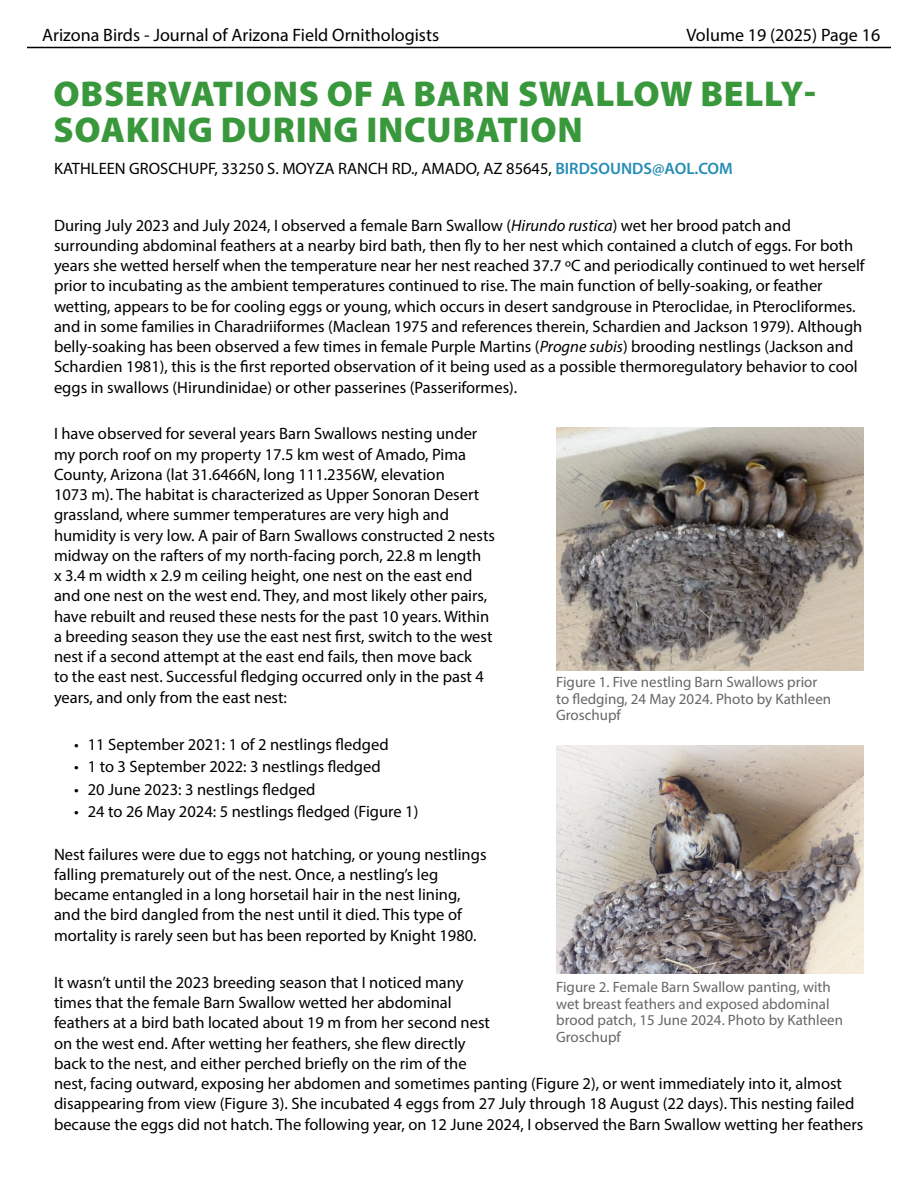
<style>
.page{position:relative;width:918px;height:1188px;background:#fff}
.page>*{position:absolute;margin:0;border:0;box-sizing:border-box;transform-origin:0 0}
.t1{font:900 36px/36px "Myriad Pro";letter-spacing:.02em;color:#39983c}
.t2{font:18px "Myriad Pro";color:#000}
.t3{font:16.5px/20.2px "Myriad Pro";color:#000}
.t4{font:15px/16.5px "Myriad Pro";color:#666}
.s1{font-weight:600;color:#248cb4}
.s2{font-style:italic}
</style>
<div class="page">
<hr style="left:27px;top:47px;width:864px;height:1px;background:#000">
<img style="left:556px;top:427px;width:308px;height:243px">
<img style="left:556px;top:745px;width:308px;height:229px">
<p class="t2" style="left:42px;top:23px;width:399px">Arizona Birds - Journal of Arizona Field Ornithologists</p>
<p class="t2" style="left:687px;top:23px;width:195px">Volume 19 (2025) Page 16</p>
<h1 class="t1" style="left:54px;top:75px;width:764px">OBSERVATIONS OF A BARN SWALLOW BELLY-<br>SOAKING DURING INCUBATION</h1>
<p class="t3" style="left:54px;top:158px;width:680px">KATHLEEN GROSCHUPF, 33250 S. MOYZA RANCH RD., AMADO, AZ 85645, <span class="s1">BIRDSOUNDS@AOL.COM</span></p>
<p class="t3" style="left:54px;top:215px;width:812px">During July 2023 and July 2024, I observed a female Barn Swallow (<span class="s2">Hirundo rustica</span>) wet her brood patch and surrounding abdominal feathers at a nearby bird bath, then fly to her nest which contained a clutch of eggs. For both years she wetted herself when the temperature near her nest reached 37.7 oC and periodically continued to wet herself prior to incubating as the ambient temperatures continued to rise. The main function of belly-soaking, or feather wetting, appears to be for cooling eggs or young, which occurs in desert sandgrouse in Pteroclidae, in Pterocliformes. and in some families in Charadriiformes (Maclean 1975 and references therein, Schardien and Jackson 1979). Although belly-soaking has been observed a few times in female Purple Martins (<span class="s2">Progne subis</span>) brooding nestlings (Jackson and Schardien 1981), this is the first reported observation of it being used as a possible thermoregulatory behavior to cool eggs in swallows (Hirundinidae) or other passerines (Passeriformes).</p>
<p class="t3" style="left:54px;top:423px;width:443px">I have observed for several years Barn Swallows nesting under my porch roof on my property 17.5 km west of Amado, Pima County, Arizona (lat 31.6466N, long 111.2356W, elevation<br>1073 m). The habitat is characterized as Upper Sonoran Desert grassland, where summer temperatures are very high and humidity is very low. A pair of Barn Swallows constructed 2 nests midway on the rafters of my north-facing porch, 22.8 m length<br>x 3.4 m width x 2.9 m ceiling height, one nest on the east end and one nest on the west end. They, and most likely other pairs, have rebuilt and reused these nests for the past 10 years. Within a breeding season they use the east nest first, switch to the west nest if a second attempt at the east end fails, then move back<br>to the east nest. Successful fledging occurred only in the past 4 years, and only from the east nest:</p>
<p class="t3" style="left:74px;top:734px;width:316px">• 11 September 2021: 1 of 2 nestlings fledged</p>
<p class="t3" style="left:74px;top:756px;width:308px">• 1 to 3 September 2022: 3 nestlings fledged</p>
<p class="t3" style="left:74px;top:779px;width:243px">• 20 June 2023: 3 nestlings fledged</p>
<p class="t3" style="left:74px;top:801px;width:346px">• 24 to 26 May 2024: 5 nestlings fledged (Figure 1)</p>
<p class="t3" style="left:54px;top:844px;width:434px">Nest failures were due to eggs not hatching, or young nestlings falling prematurely out of the nest. Once, a nestling’s leg became entangled in a long horsetail hair in the nest lining, and the bird dangled from the nest until it died. This type of mortality is rarely seen but has been reported by Knight 1980.</p>
<p class="t3" style="left:54px;top:972px;width:811px">It wasn’t until the 2023 breeding season that I noticed many<br>times that the female Barn Swallow wetted her abdominal<br>feathers at a bird bath located about 19 m from her second nest<br>on the west end. After wetting her feathers, she flew directly<br>back to the nest, and either perched briefly on the rim of the<br>nest, facing outward, exposing her abdomen and sometimes panting (Figure 2), or went immediately into it, almost disappearing from view (Figure 3). She incubated 4 eggs from 27 July through 18 August (22 days). This nesting failed because the eggs did not hatch. The following year, on 12 June 2024, I observed the Barn Swallow wetting her feathers</p>
<p class="t4" style="left:556px;top:674px;width:276px">Figure 1. Five nestling Barn Swallows prior to fledging, 24 May 2024. Photo by Kathleen<br>Groschupf</p>
<p class="t4" style="left:556px;top:979px;width:288px">Figure 2. Female Barn Swallow panting, with wet breast feathers and exposed abdominal brood patch, 15 June 2024. Photo by Kathleen Groschupf</p>
</div>
